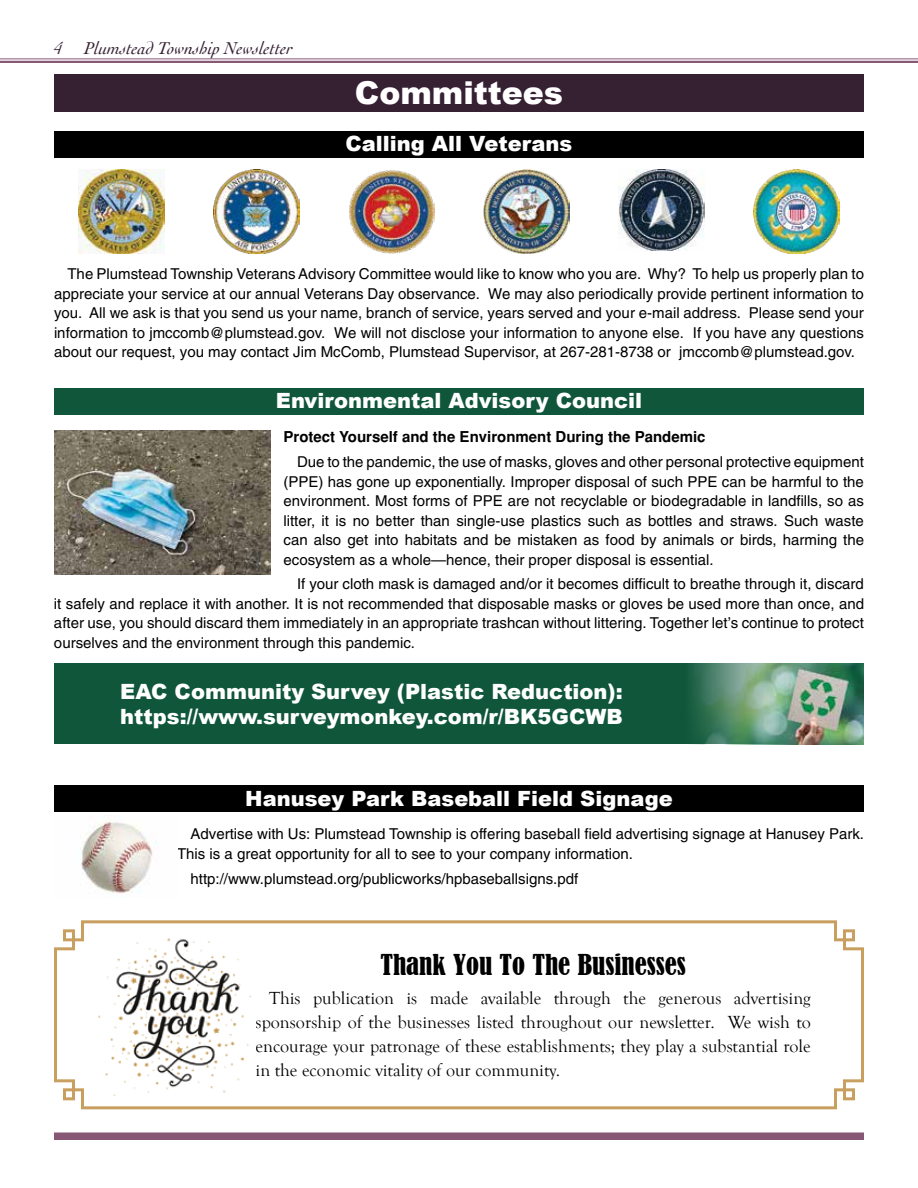
<style>
.page{position:relative;width:918px;height:1188px;background:#fff}
.page>*{position:absolute;margin:0;border:0;box-sizing:border-box;transform-origin:0 0}
.t1{font:900 31.5px "Arial";color:#fff}
.t2{font:condensed 27px "Bernard";color:#000}
.t3{font:900 21px/25.2px "Arial";color:#fff}
.t4{font:18px/24px "Goudy Old Style T";color:#000;text-align:justify}
.t5{font:italic 18px "Cochin";color:#362133}
.t6{font:15px/19.5px "Helvetica";color:#000;text-align:justify}
.t7{font:700 15px "Helvetica";color:#000}
</style>
<div class="page">
<hr style="left:0;top:58px;width:918px;height:1px;background:#875776">
<hr style="left:0;top:61px;width:918px;height:2px;background:#875776">
<div style="left:54px;top:1132px;width:810px;height:8px;background:#875776"></div>
<div style="left:54px;top:74px;width:810px;height:38px;background:#362133"></div>
<div style="left:54px;top:131px;width:810px;height:27px;background:#000"></div>
<img style="left:78px;top:169px;width:86px;height:85px">
<img style="left:213px;top:169px;width:86px;height:85px">
<img style="left:349px;top:170px;width:85px;height:84px">
<img style="left:484px;top:169px;width:86px;height:85px">
<img style="left:619px;top:169px;width:86px;height:81px">
<img style="left:754px;top:169px;width:86px;height:85px">
<svg style="left:54px;top:920px;width:810px;height:190px"></svg>
<img style="left:99px;top:933px;width:157px;height:164px">
<div style="left:54px;top:785px;width:810px;height:27px;background:#000"></div>
<div style="left:54px;top:388px;width:810px;height:27px;background:#0f563b"></div>
<div style="left:54px;top:663px;width:810px;height:81px;background:#0f563b"></div>
<img style="left:690px;top:663px;width:174px;height:81px">
<img style="left:54px;top:431px;width:216px;height:144px">
<img style="left:81px;top:815px;width:76px;height:78px">
<p class="t5" style="left:54px;top:36px;width:240px">4 Plumstead Township Newsletter</p>
<h1 class="t1" style="left:355px;top:70px;width:210px">Committees</h1>
<h3 class="t3" style="left:346px;top:130px;width:228px">Calling All Veterans</h3>
<p class="t6" style="left:54px;top:264px;width:812px;text-indent:14px">The Plumstead Township Veterans Advisory Committee would like to know who you are. Why? To help us properly plan to appreciate your service at our annual Veterans Day observance. We may also periodically provide pertinent information to you. All we ask is that you send us your name, branch of service, years served and your e-mail address. Please send your information to jmccomb@plumstead.gov. We will not disclose your information to anyone else. If you have any questions about our request, you may contact Jim McComb, Plumstead Supervisor, at 267-281-8738 or jmccomb@plumstead.gov.</p>
<h3 class="t3" style="left:276px;top:388px;width:368px">Environmental Advisory Council</h3>
<p class="t7" style="left:284px;top:428px;width:424px">Protect Yourself and the Environment During the Pandemic</p>
<p class="t6" style="left:284px;top:452px;width:582px;text-indent:14px">Due to the pandemic, the use of masks, gloves and other personal protective equipment (PPE) has gone up exponentially. Improper disposal of such PPE can be harmful to the environment. Most forms of PPE are not recyclable or biodegradable in landfills, so as litter, it is no better than single-use plastics such as bottles and straws. Such waste can also get into habitats and be mistaken as food by animals or birds, harming the ecosystem as a whole—hence, their proper disposal is essential.</p>
<p class="t6" style="left:54px;top:574px;width:812px;text-indent:243px">If your cloth mask is damaged and/or it becomes difficult to breathe through it, discard it safely and replace it with another. It is not recommended that disposable masks or gloves be used more than once, and after use, you should discard them immediately in an appropriate trashcan without littering. Together let’s continue to protect ourselves and the environment through this pandemic.</p>
<h3 class="t3" style="left:120px;top:678px;width:504px">EAC Community Survey (Plastic Reduction): https://www.surveymonkey.com/r/BK5GCWB</h3>
<h3 class="t3" style="left:245px;top:785px;width:429px">Hanusey Park Baseball Field Signage</h3>
<p class="t6" style="left:177px;top:824px;width:688px;text-indent:14px">Advertise with Us: Plumstead Township is offering baseball field advertising signage at Hanusey Park.<br>This is a great opportunity for all to see to your company information.</p>
<p class="t6" style="left:191px;top:869px;width:389px">http://www.plumstead.org/publicworks/hpbaseballsigns.pdf</p>
<h2 class="t2" style="left:380px;top:949px;width:307px">Thank You To The Businesses</h2>
<p class="t4" style="left:256px;top:987px;width:557px;text-indent:14px">This publication is made available through the generous advertising sponsorship of the businesses listed throughout our newsletter. We wish to encourage your patronage of these establishments; they play a substantial role in the economic vitality of our community.</p>
</div>
